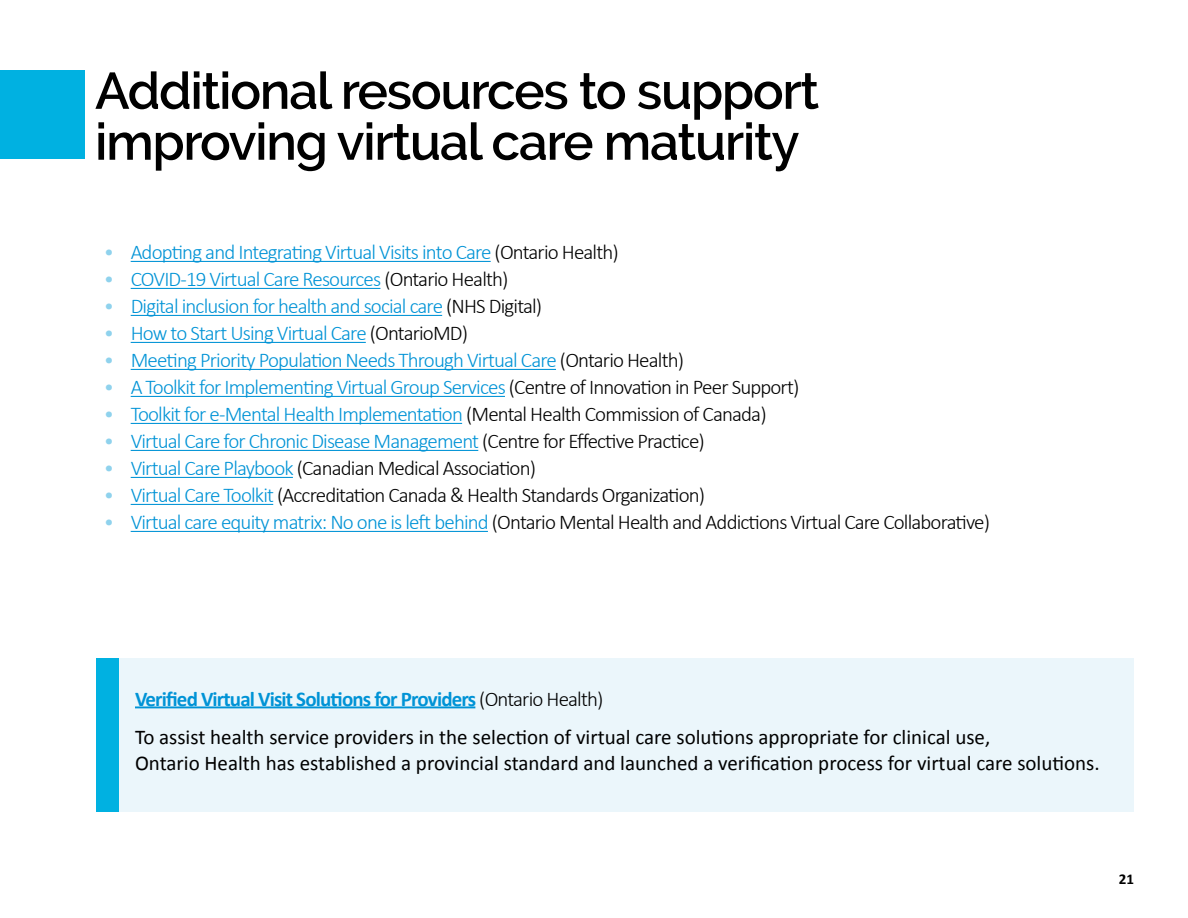
<style>
.page{position:relative;width:1188px;height:918px;background:#fff}
.page>*{position:absolute;margin:0;border:0;box-sizing:border-box;transform-origin:0 0}
.t1{font:600 51.3px/50.8px "Raleway";letter-spacing:-.025em;color:#000}
.t2{font:300 21px "Calibri";letter-spacing:-.04em;color:#0093d6}
.t3{font:300 21px "Calibri";letter-spacing:-.04em;color:#000}
.t4{font:21px/25.2px "Calibri";color:#000}
.t5{font:700 21px "Calibri";letter-spacing:-.04em;color:#0093d6}
.t6{font:700 15px "Calibri";color:#000}
.s1{color:#8fd2ed}
.s2{color:#000}
.s3{color:#0093d6}
.s4{font-weight:300;color:#000}
</style>
<div class="page">
<div style="left:0;top:70px;width:84px;height:89px;background:#00b1e1"></div>
<hr style="left:131px;top:261px;width:360px;height:1px;background:#0093d6">
<hr style="left:131px;top:288px;width:249px;height:1px;background:#0093d6">
<hr style="left:131px;top:315px;width:311px;height:1px;background:#0093d6">
<hr style="left:131px;top:342px;width:235px;height:1px;background:#0093d6">
<hr style="left:131px;top:369px;width:425px;height:1px;background:#0093d6">
<hr style="left:131px;top:396px;width:374px;height:1px;background:#0093d6">
<hr style="left:131px;top:423px;width:331px;height:1px;background:#0093d6">
<hr style="left:131px;top:450px;width:347px;height:1px;background:#0093d6">
<hr style="left:131px;top:477px;width:162px;height:1px;background:#0093d6">
<hr style="left:131px;top:504px;width:142px;height:1px;background:#0093d6">
<hr style="left:131px;top:531px;width:357px;height:1px;background:#0093d6">
<div style="left:104px;top:658px;width:1030px;height:154px;background:#ebf6fb"></div>
<div style="left:96px;top:658px;width:23px;height:154px;background:#00b1e1"></div>
<hr style="left:135px;top:706px;width:340px;height:2px;background:#0093d6">
<p class="t1" style="left:95px;top:65px;width:726px">Additional resources to support improving virtual care maturity</p>
<p class="t2" style="left:104px;top:239px;width:517px"><span class="s1">•</span> Adopting and Integrating Virtual Visits into Care <span class="s2">(Ontario Health)</span></p>
<p class="t2" style="left:104px;top:266px;width:406px"><span class="s1">•</span> COVID-19 Virtual Care Resources <span class="s2">(Ontario Health)</span></p>
<p class="t2" style="left:104px;top:293px;width:440px"><span class="s1">•</span> Digital inclusion for health and social care <span class="s2">(NHS Digital)</span></p>
<p class="t2" style="left:104px;top:320px;width:366px"><span class="s1">•</span> How to Start Using Virtual Care <span class="s2">(OntarioMD)</span></p>
<p class="t2" style="left:104px;top:347px;width:582px"><span class="s1">•</span> Meeting Priority Population Needs Through Virtual Care <span class="s2">(Ontario Health)</span></p>
<p class="t2" style="left:104px;top:374px;width:697px"><span class="s1">•</span> A Toolkit for Implementing Virtual Group Services <span class="s2">(Centre of Innovation in Peer Support)</span></p>
<p class="t2" style="left:104px;top:401px;width:664px"><span class="s1">•</span> Toolkit for e-Mental Health Implementation <span class="s2">(Mental Health Commission of Canada)</span></p>
<p class="t2" style="left:104px;top:428px;width:603px"><span class="s1">•</span> Virtual Care for Chronic Disease Management <span class="s2">(Centre for Effective Practice)</span></p>
<p class="t3" style="left:104px;top:455px;width:434px"><span class="s1">•</span> <span class="s3">Virtual Care Playbook</span> (Canadian Medical Association)</p>
<p class="t3" style="left:104px;top:482px;width:603px"><span class="s1">•</span> <span class="s3">Virtual Care Toolkit</span> (Accreditation Canada &amp; Health Standards Organization)</p>
<p class="t3" style="left:104px;top:509px;width:888px"><span class="s1">•</span> <span class="s3">Virtual care equity matrix: No one is left behind</span> (Ontario Mental Health and Addictions Virtual Care Collaborative)</p>
<p class="t5" style="left:135px;top:685px;width:470px">Verified Virtual Visit Solutions for Providers <span class="s4">(Ontario Health)</span></p>
<p class="t4" style="left:135px;top:725px;width:966px">To assist health service providers in the selection of virtual care solutions appropriate for clinical use,<br>Ontario Health has established a provincial standard and launched a verification process for virtual care solutions.</p>
<p class="t6" style="left:1119px;top:869px;width:17px">21</p>
</div>
